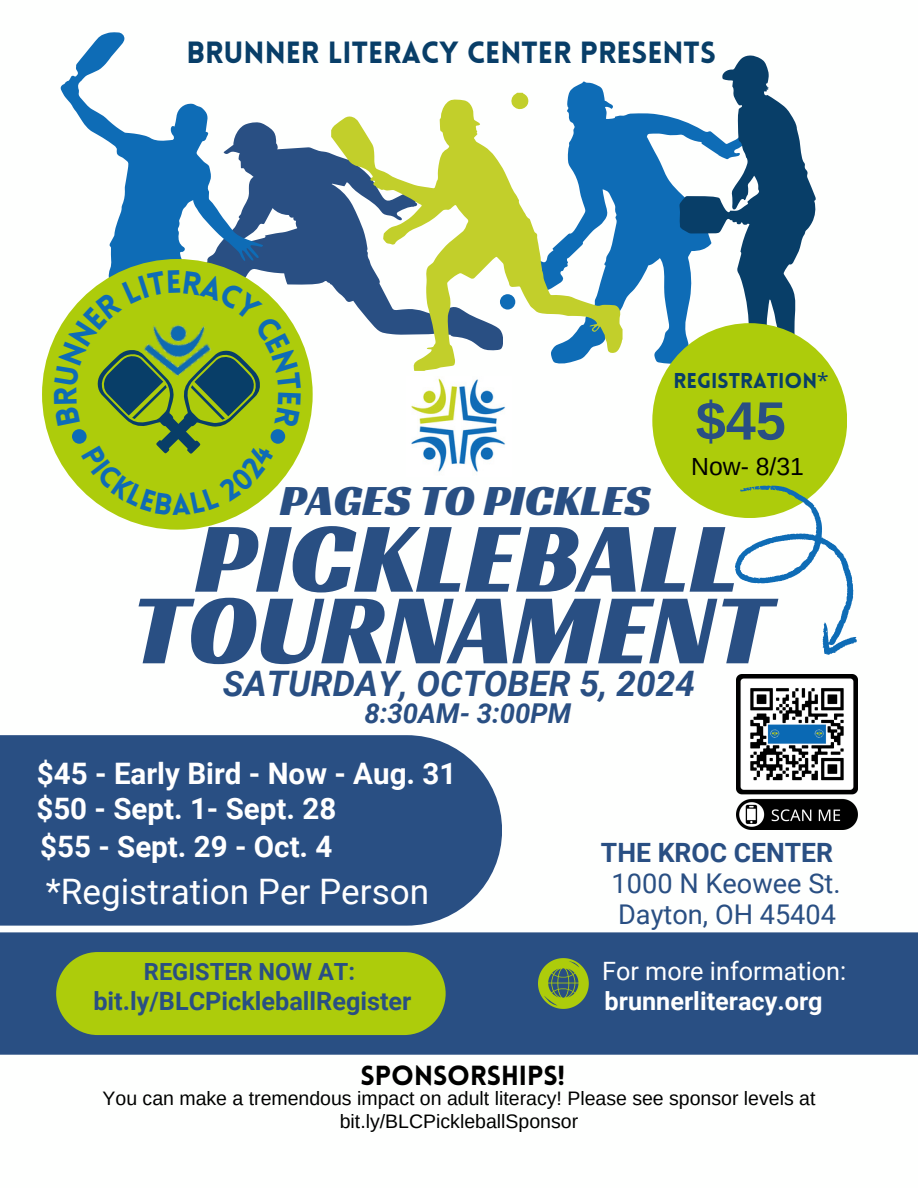
<style>
.page{position:relative;width:918px;height:1188px;background:#fff}
.page>*{position:absolute;margin:0;border:0;box-sizing:border-box;transform-origin:0 0}
.t1{font:101.7px "Racing Sans One";color:#294f83}
.t2{font:700 54px "Arimo";color:#294f83}
.t3{font:44.7px "Racing Sans One";color:#294f83}
.t4{font:35.1px "Roboto";color:#fff}
.t5{font:italic 700 35.1px "Roboto";color:#294f83}
.t6{font:900 30px "Lovelo";color:#083e68}
.t7{font:700 29.55px/38.1px "Roboto";color:#fff}
.t8{font:italic 700 27.3px "Roboto";color:#294f83}
.t9{font:27.15px "Roboto";color:#294f83}
.t10{font:900 27px "Lovelo";color:#000}
.t11{font:700 26.55px "Roboto";color:#294f83}
.t12{font:700 25.2px "Roboto";color:#294f83}
.t13{font:25.2px "Roboto";color:#fff}
.t14{font:700 25.2px "Roboto";color:#fff}
.t15{font:24.75px "Arimo";color:#000}
.t16{font:700 23.55px "Roboto";color:#294f83}
.t17{font:900 21px "Lovelo";color:#083e68}
.t18{font:19.5px "Arimo";color:#000}
.s1{font-family:"Noto Sans";font-weight:400}
</style>
<div class="page">
<svg style="left:517px;top:82px;width:162px;height:282px;fill:#0e6cb6"></svg>
<svg style="left:679px;top:56px;width:137px;height:297px"></svg>
<div style="left:652px;top:323px;width:195px;height:195px;background:#adcc0b;border-radius:50%"></div>
<svg style="left:723px;top:473px;width:134px;height:182px"></svg>
<img style="left:737px;top:675px;width:120px;height:155px">
<svg style="left:263px;top:123px;width:68px;height:227px;fill:#294f83"></svg>
<svg style="left:61px;top:32px;width:202px;height:238px"></svg>
<div style="left:42px;top:259px;width:271px;height:271px;background:#adcc0b;border-radius:50%"></div>
<div style="left:0;top:735px;width:502px;height:191px;background:#294f83"></div>
<svg style="left:331px;top:100px;width:292px;height:271px"></svg>
<svg style="left:510px;top:93px;width:18px;height:17px"></svg>
<div style="left:0;top:932px;width:918px;height:123px;background:#294f83"></div>
<div style="left:56px;top:952px;width:390px;height:83px;background:#adcc0b;border-radius:42px"></div>
<svg style="left:538px;top:958px;width:51px;height:51px;background:#72943f"></svg>
<img style="left:411px;top:378px;width:94px;height:94px">
<svg style="left:54px;top:270px;width:247px;height:245px"></svg>
<h3 class="t6" style="left:186px;top:40px;width:531px">BRUNNER LITERACY CENTER PRESENTS</h3>
<h3 class="t3" style="left:280px;top:471px;width:372px">PAGES TO PICKLES</h3>
<p class="t17" style="left:674px;top:372px;width:157px">REGISTRATION<span class="s1">*</span></p>
<h2 class="t2" style="left:696px;top:391px;width:92px">$45</h2>
<p class="t15" style="left:691px;top:452px;width:114px">Now- 8/31</p>
<h1 class="t1" style="left:195px;top:492px;width:545px">PICKLEBALL</h1>
<h1 class="t1" style="left:131px;top:564px;width:642px">TOURNAMENT</h1>
<h3 class="t5" style="left:223px;top:663px;width:474px">SATURDAY, OCTOBER 5, 2024</h3>
<h3 class="t8" style="left:365px;top:698px;width:208px">8:30AM- 3:00PM</h3>
<h3 class="t7" style="left:37px;top:755px;width:421px">$45 - Early Bird - Now - Aug. 31</h3>
<h3 class="t7" style="left:36px;top:789px;width:301px">$50 - Sept. 1- Sept. 28 $55 - Sept. 29 - Oct. 4</h3>
<h3 class="t4" style="left:46px;top:871px;width:385px">*Registration Per Person</h3>
<h3 class="t11" style="left:601px;top:838px;width:234px">THE KROC CENTER</h3>
<h3 class="t9" style="left:612px;top:868px;width:230px">1000 N Keowee St.</h3>
<h3 class="t9" style="left:618px;top:899px;width:219px">Dayton, OH 45404</h3>
<p class="t16" style="left:144px;top:958px;width:213px">REGISTER NOW AT:</p>
<p class="t13" style="left:602px;top:956px;width:246px">For more information:</p>
<p class="t12" style="left:93px;top:987px;width:320px">bit.ly/BLCPickleballRegister</p>
<p class="t14" style="left:605px;top:987px;width:220px">brunnerliteracy.org</p>
<h3 class="t10" style="left:361px;top:1064px;width:206px">SPONSORSHIPS!</h3>
<p class="t18" style="left:102px;top:1087px;width:714px">You can make a tremendous impact on adult literacy! Please see sponsor levels at</p>
<p class="t18" style="left:340px;top:1110px;width:240px">bit.ly/BLCPickleballSponsor</p>
</div>
